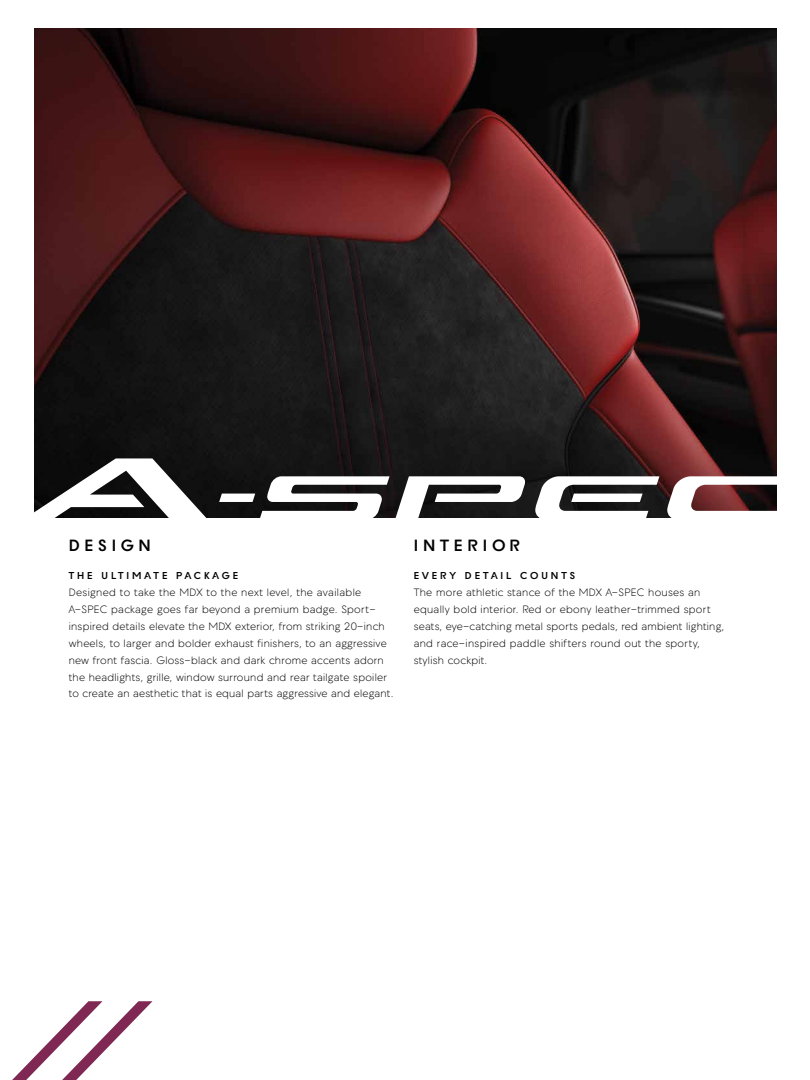
<style>
.page{position:relative;width:810px;height:1080px;background:#fff}
.page>*{position:absolute;margin:0;border:0;box-sizing:border-box;transform-origin:0 0}
.t1{font:67.25px "Acura Performance";color:#fff}
.t2{font:700 16.25px "Acura Bespoke";letter-spacing:.3em;color:#000}
.t3{font:10.62px/16.9px "Acura Bespoke";letter-spacing:.025em;color:#000}
.t4{font:700 10px "Acura Bespoke";letter-spacing:.3em;color:#000}
.s1{font-size:94.88px}
</style>
<div class="page">
<img style="left:34px;top:28px;width:743px;height:490px">
<svg style="left:12px;top:1001px;width:141px;height:79px"></svg>
<h1 class="t1" style="left:37px;top:456px;width:762px"><span class="s1">A</span>-SPEC</h1>
<h2 class="t2" style="left:69px;top:536px;width:84px">DESIGN</h2>
<p class="t4" style="left:69px;top:570px;width:171px">THE ULTIMATE PACKAGE</p>
<p class="t3" style="left:69px;top:584px;width:326px">Designed to take the MDX to the next level, the available A-SPEC package goes far beyond a premium badge. Sport&shy;inspired details elevate the MDX exterior, from striking 20-inch wheels, to larger and bolder exhaust finishers, to an aggressive new front fascia. Gloss-black and dark chrome accents adorn the headlights, grille, window surround and rear tailgate spoiler to create an aesthetic that is equal parts aggressive and elegant.</p>
<h2 class="t2" style="left:414px;top:536px;width:108px">INTERIOR</h2>
<p class="t4" style="left:414px;top:570px;width:163px">EVERY DETAIL COUNTS</p>
<p class="t3" style="left:414px;top:584px;width:312px">The more athletic stance of the MDX A-SPEC houses an equally bold interior. Red or ebony leather-trimmed sport seats, eye-catching metal sports pedals, red ambient lighting, and race-inspired paddle shifters round out the sporty, stylish cockpit.</p>
</div>
